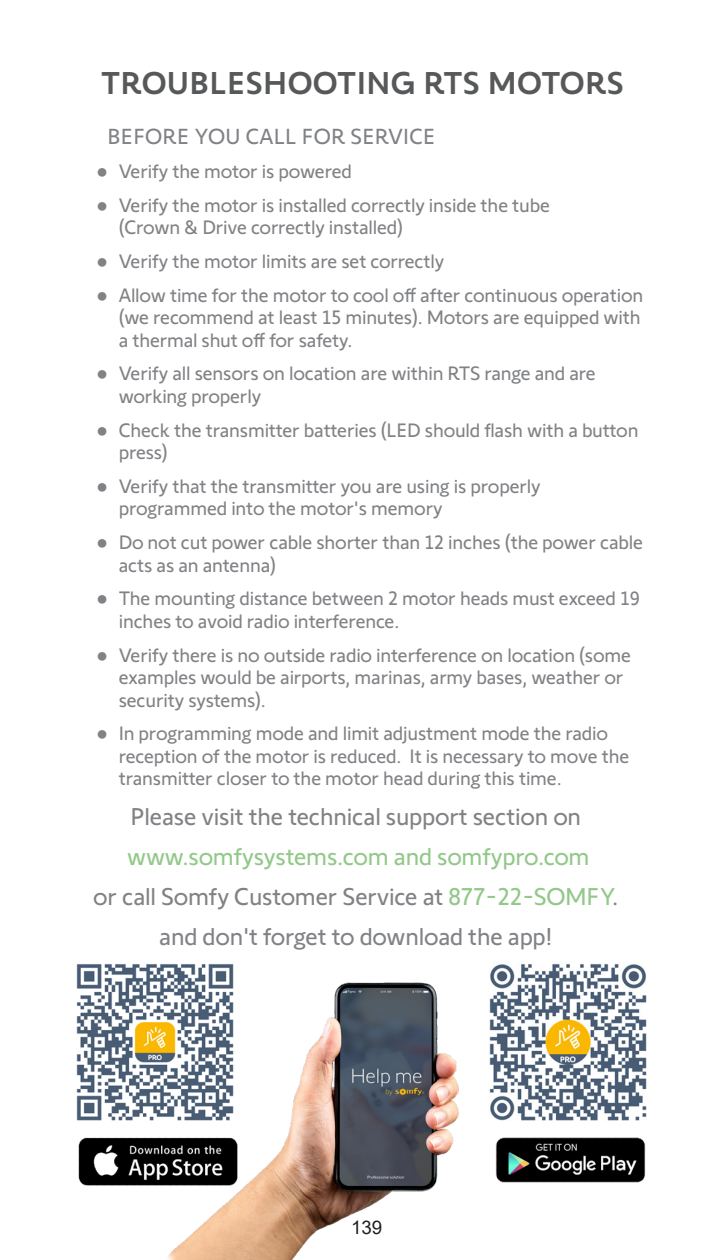
<style>
.page{position:relative;width:720px;height:1260px;background:#fff}
.page>*{position:absolute;margin:0;border:0;box-sizing:border-box;transform-origin:0 0}
.t1{font:500 32.5px "Somfy Sans";letter-spacing:.01em;color:#57585a}
.Bold_Paragraph_Heade{font:25px "Somfy Sans";letter-spacing:-.01em;color:#808285}
.Bold_Paragraph_Heade-2{font:25px "Somfy Sans";letter-spacing:-.01em;color:#92c889}
.Paragraph_Headers{font:22.5px "Somfy Sans";letter-spacing:.01em;color:#808285}
.Front_page_bullets{font:20px/22.5px "Somfy Sans";letter-spacing:-.01em;color:#808285}
.t2{font:18.75px "Arial";color:#231f20}
.s1{font-family:"Arial"}
.s2{color:#92c889}
</style>
<div class="page">
<img style="left:489px;top:963px;width:158px;height:158px">
<img style="left:76px;top:964px;width:158px;height:157px">
<img style="left:162px;top:976px;width:297px;height:284px">
<img style="left:78px;top:1134px;width:168px;height:58px">
<img style="left:495px;top:1137px;width:151px;height:46px">
<p class="t1" style="left:101px;top:58px;width:524px">TROUBLESHOOTING RTS MOTORS</p>
<p class="Paragraph_Headers" style="left:108px;top:120px;width:329px">BEFORE YOU CALL FOR SERVICE</p>
<p class="Front_page_bullets" style="left:96px;top:158px;width:257px"><span class="s1">●</span> Verify the motor is powered</p>
<p class="Front_page_bullets" style="left:96px;top:192px;width:455px"><span class="s1">●</span> Verify the motor is installed correctly inside the tube</p>
<p class="Front_page_bullets" style="left:119px;top:214px;width:286px">(Crown &amp; Drive correctly installed)</p>
<p class="Front_page_bullets" style="left:96px;top:248px;width:350px"><span class="s1">●</span> Verify the motor limits are set correctly</p>
<p class="Front_page_bullets" style="left:96px;top:282px;width:549px"><span class="s1">●</span> Allow time for the motor to cool off after continuous operation</p>
<p class="Front_page_bullets" style="left:119px;top:304px;width:524px">(we recommend at least 15 minutes). Motors are equipped with a thermal shut off for safety.</p>
<p class="Front_page_bullets" style="left:119px;top:361px;width:479px;text-indent:-22px"><span class="s1">●</span> Verify all sensors on location are within RTS range and are working properly</p>
<p class="Front_page_bullets" style="left:119px;top:417px;width:521px;text-indent:-22px"><span class="s1">●</span> Check the transmitter batteries (LED should flash with a button press)</p>
<p class="Front_page_bullets" style="left:119px;top:473px;width:424px;text-indent:-22px"><span class="s1">●</span> Verify that the transmitter you are using is properly programmed into the motor's memory</p>
<p class="Front_page_bullets" style="left:119px;top:529px;width:526px;text-indent:-22px"><span class="s1">●</span> Do not cut power cable shorter than 12 inches (the power cable acts as an antenna)</p>
<p class="Front_page_bullets" style="left:119px;top:586px;width:523px;text-indent:-22px"><span class="s1">●</span> The mounting distance between 2 motor heads must exceed 19 inches to avoid radio interference.</p>
<p class="Front_page_bullets" style="left:119px;top:642px;width:514px;text-indent:-22px"><span class="s1">●</span> Verify there is no outside radio interference on location (some examples would be airports, marinas, army bases, weather or security systems).</p>
<p class="Front_page_bullets" style="left:119px;top:721px;width:512px;text-indent:-22px"><span class="s1">●</span> In programming mode and limit adjustment mode the radio reception of the motor is reduced. It is necessary to move the transmitter closer to the motor head during this time.</p>
<p class="Bold_Paragraph_Heade" style="left:131px;top:799px;width:452px">Please visit the technical support section on</p>
<p class="Bold_Paragraph_Heade-2" style="left:127px;top:839px;width:464px">www.somfysystems.com and somfypro.com</p>
<p class="Bold_Paragraph_Heade" style="left:93px;top:879px;width:527px">or call Somfy Customer Service at <span class="s2">877-22-SOMFY</span>.</p>
<p class="Bold_Paragraph_Heade" style="left:159px;top:919px;width:395px">and don't forget to download the app!</p>
<p class="t2" style="left:351px;top:1214px;width:33px">139</p>
</div>
